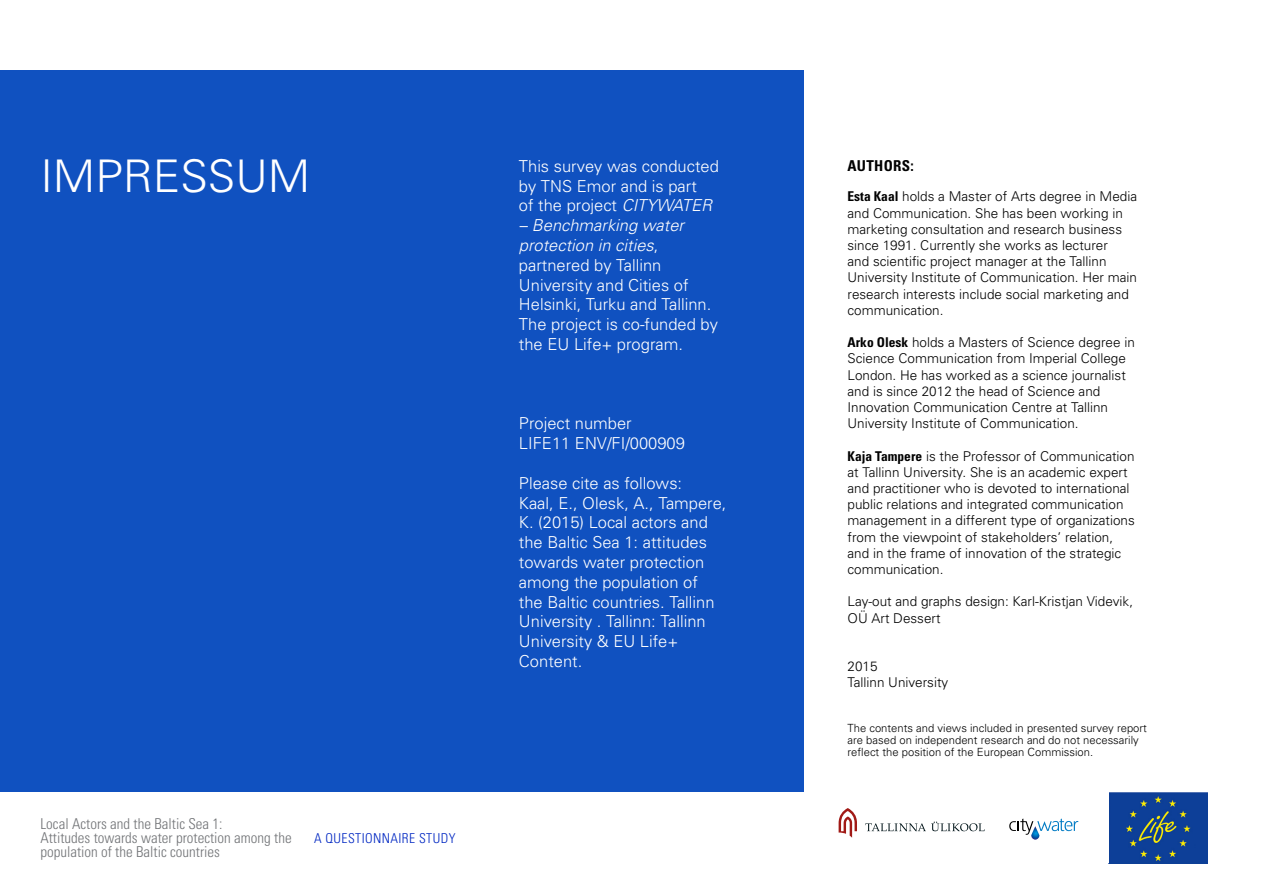
<style>
.page{position:relative;width:1263px;height:893px;background:#fff}
.page>*{position:absolute;margin:0;border:0;box-sizing:border-box;transform-origin:0 0}
.t1{font:300 45px "Univers";color:#fff}
.t2{font:300 16.5px/19.8px "Univers";color:#fff}
.t3{font:300 condensed 15px/13.6px "Univers";color:#727477}
.t4{font:700 condensed 15px "Univers";letter-spacing:.02em;color:#000}
.t5{font:300 condensed 13.65px "Univers";letter-spacing:.03em;color:#0027c2}
.t6{font:300 13.5px/16.2px "Univers";color:#000}
.t7{font:300 11.25px/12px "Univers";color:#000}
.s1{font-weight:700;font-stretch:condensed}
.s2{font-style:italic}
</style>
<div class="page">
<div style="left:1px;top:70px;width:803px;height:721px;background:#1051c0"></div>
<img style="left:1109px;top:792px;width:99px;height:71px">
<svg style="left:1009px;top:819px;width:70px;height:21px"></svg>
<svg style="left:865px;top:822px;width:120px;height:9px"></svg>
<svg style="left:839px;top:808px;width:18px;height:30px"></svg>
<h1 class="t1" style="left:40px;top:149px;width:271px">IMPRESSUM</h1>
<p class="t4" style="left:847px;top:156px;width:68px">AUTHORS:</p>
<p class="t6" style="left:847px;top:189px;width:291px"><span class="s1">Esta Kaal</span> holds a Master of Arts degree in Media and Communication. She has been working in marketing consultation and research business since 1991. Currently she works as lecturer<br>and scientific project manager at the Tallinn University Institute of Communication. Her main research interests include social marketing and communication.</p>
<p class="t6" style="left:847px;top:334px;width:289px"><span class="s1">Arko Olesk</span> holds a Masters of Science degree in Science Communication from Imperial College London. He has worked as a science journalist and is since 2012 the head of Science and Innovation Communication Centre at Tallinn University Institute of Communication.</p>
<p class="t6" style="left:847px;top:448px;width:289px"><span class="s1">Kaja Tampere</span> is the Professor of Communication at Tallinn University. She is an academic expert and practitioner who is devoted to international public relations and integrated communication management in a different type of organizations from the viewpoint of stakeholders’ relation, and in the frame of innovation of the strategic communication.</p>
<p class="t6" style="left:847px;top:594px;width:287px">Lay-out and graphs design: Karl-Kristjan Videvik,<br>OÜ Art Dessert</p>
<p class="t6" style="left:847px;top:658px;width:102px">2015<br>Tallinn University</p>
<p class="t7" style="left:847px;top:722px;width:301px">The contents and views included in presented survey report are based on independent research and do not necessarily reflect the position of the European Commission.</p>
<p class="t2" style="left:519px;top:156px;width:201px">This survey was conducted by TNS Emor and is part<br>of the project <span class="s2">CITYWATER</span></p>
<p class="t2" style="left:519px;top:216px;width:201px"><span class="s2">– Benchmarking water protection in cities</span>, partnered by Tallinn<br>University and Cities of<br>Helsinki, Turku and Tallinn.<br>The project is co-funded by the EU Life+ program.</p>
<p class="t2" style="left:519px;top:414px;width:168px">Project number<br>LIFE11 ENV/FI/000909</p>
<p class="t2" style="left:519px;top:473px;width:209px">Please cite as follows:<br>Kaal, E., Olesk, A., Tampere,<br>K. (2015) Local actors and the Baltic Sea 1: attitudes towards water protection among the population of<br>the Baltic countries. Tallinn<br>University . Tallinn: Tallinn<br>University &amp; EU Life+<br>Content.</p>
<p class="t3" style="left:40px;top:817px;width:253px">Local Actors and the Baltic Sea 1:<br>Attitudes towards water protection among the population of the Baltic countries</p>
<p class="t5" style="left:314px;top:830px;width:143px">A QUESTIONNAIRE STUDY</p>
</div>
